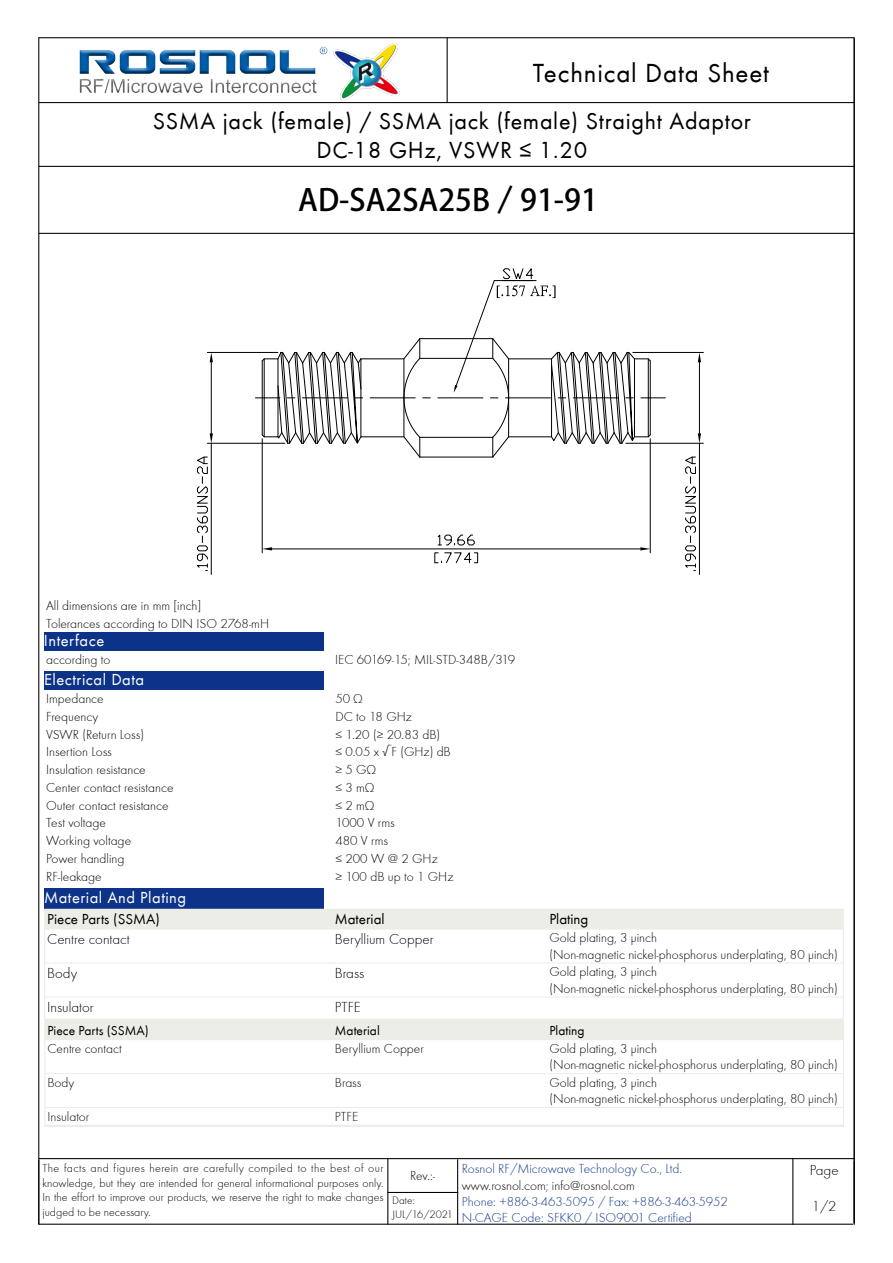
<style>
.page{position:relative;width:893px;height:1263px;background:#fff}
.page>*{position:absolute;margin:0;border:0;box-sizing:border-box;transform-origin:0 0}
.t1{font:700 30px "Adobe Fan Heiti Std";color:#000}
.t2{font:27px "Futura T";letter-spacing:.03em;color:#000}
.t3{font:24px/28.8px "Futura T";letter-spacing:.03em;color:#000;text-align:center}
.t4{font:16.5px "Futura T";letter-spacing:.03em;color:#fff}
.t5{font:15px "Futura T Ligh";color:#000}
.t6{font:15px "Futura T";color:#000}
.t7{font:13.5px/16.2px "Futura T Ligh";color:#000}
.t8{font:13.5px/16.2px "Futura T Ligh";color:#0c3388}
.t9{font:13.5px "Futura T";color:#000}
.t10{font:12px/14.4px "Futura T Ligh";color:#000;text-align:justify}
.t11{font:11.25px/13.5px "Futura T Ligh";color:#000}
.s1{color:#000}
</style>
<div class="page">
<hr style="left:38px;top:1160px;width:1px;height:65px;background:#000">
<hr style="left:39px;top:37px;width:815px;height:1px;background:#000">
<hr style="left:39px;top:1158px;width:815px;height:1px;background:#000">
<hr style="left:38px;top:37px;width:1px;height:1187px;background:#000">
<hr style="left:854px;top:37px;width:1px;height:1186px;background:#000">
<hr style="left:39px;top:1224px;width:814px;height:1px;background:#000">
<hr style="left:854px;top:1161px;width:1px;height:64px;background:#000">
<hr style="left:792px;top:1158px;width:1px;height:67px;background:#000">
<hr style="left:387px;top:1158px;width:1px;height:66px;background:#000">
<hr style="left:388px;top:1192px;width:70px;height:1px;background:#000">
<hr style="left:457px;top:1159px;width:1px;height:65px;background:#000">
<hr style="left:39px;top:166px;width:815px;height:1px;background:#000">
<hr style="left:39px;top:102px;width:815px;height:1px;background:#000">
<hr style="left:447px;top:38px;width:1px;height:64px;background:#000">
<hr style="left:39px;top:233px;width:815px;height:1px;background:#000">
<img style="left:79px;top:43px;width:321px;height:57px">
<div style="left:44px;top:632px;width:279px;height:19px;background:#0c3388"></div>
<div style="left:44px;top:671px;width:279px;height:18px;background:#0c3388"></div>
<div style="left:44px;top:889px;width:279px;height:20px;background:#0c3388"></div>
<div style="left:45px;top:1021px;width:798px;height:105px;background:#edede8"></div>
<div style="left:46px;top:1040px;width:796px;height:85px;background:#fff"></div>
<hr style="left:45px;top:1073px;width:288px;height:1px;background:#edede8">
<hr style="left:333px;top:1073px;width:214px;height:1px;background:#edede8">
<hr style="left:547px;top:1073px;width:296px;height:1px;background:#edede8">
<hr style="left:45px;top:1107px;width:288px;height:1px;background:#edede8">
<hr style="left:333px;top:1107px;width:214px;height:1px;background:#edede8">
<hr style="left:547px;top:1107px;width:296px;height:1px;background:#edede8">
<div style="left:44px;top:1021px;width:800px;height:106px;border:1px solid #edede8"></div>
<div style="left:45px;top:909px;width:798px;height:111px;background:#edede8"></div>
<div style="left:46px;top:930px;width:796px;height:89px;background:#fff"></div>
<hr style="left:45px;top:962px;width:288px;height:1px;background:#edede8">
<hr style="left:333px;top:962px;width:214px;height:1px;background:#edede8">
<hr style="left:547px;top:962px;width:296px;height:1px;background:#edede8">
<hr style="left:45px;top:996px;width:288px;height:1px;background:#edede8">
<hr style="left:333px;top:996px;width:214px;height:1px;background:#edede8">
<hr style="left:547px;top:996px;width:296px;height:1px;background:#edede8">
<div style="left:44px;top:909px;width:800px;height:112px;border:1px solid #edede8"></div>
<hr style="left:420px;top:457px;width:73px;height:1px;background:#000">
<hr style="left:420px;top:437px;width:73px;height:1px;background:#000">
<hr style="left:438px;top:398px;width:45px;height:1px;background:#000">
<hr style="left:420px;top:338px;width:73px;height:1px;background:#000">
<hr style="left:420px;top:358px;width:73px;height:1px;background:#000">
<svg style="left:255px;top:338px;width:175px;height:157px"></svg>
<svg style="left:454px;top:268px;width:211px;height:224px"></svg>
<hr style="left:262px;top:439px;width:1px;height:114px;background:#000">
<hr style="left:650px;top:439px;width:1px;height:114px;background:#000">
<hr style="left:272px;top:549px;width:368px;height:1px;background:#000">
<svg style="left:262px;top:547px;width:10px;height:3px"></svg>
<svg style="left:640px;top:547px;width:10px;height:3px"></svg>
<svg style="left:434px;top:534px;width:41px;height:29px"></svg>
<div style="left:474px;top:553px;width:4px;height:10px;border:1px solid #000"></div>
<hr style="left:207px;top:352px;width:71px;height:1px;background:#000">
<hr style="left:207px;top:443px;width:78px;height:1px;background:#000">
<hr style="left:211px;top:362px;width:1px;height:71px;background:#000">
<hr style="left:211px;top:443px;width:1px;height:131px;background:#000">
<svg style="left:210px;top:352px;width:3px;height:10px"></svg>
<svg style="left:210px;top:433px;width:3px;height:10px"></svg>
<svg style="left:197px;top:457px;width:11px;height:114px"></svg>
<hr style="left:633px;top:352px;width:70px;height:1px;background:#000">
<hr style="left:626px;top:443px;width:77px;height:1px;background:#000">
<hr style="left:699px;top:362px;width:1px;height:71px;background:#000">
<hr style="left:699px;top:443px;width:1px;height:131px;background:#000">
<svg style="left:698px;top:353px;width:3px;height:9px"></svg>
<svg style="left:698px;top:433px;width:3px;height:10px"></svg>
<svg style="left:685px;top:457px;width:11px;height:114px"></svg>
<h2 class="t2" style="left:533px;top:58px;width:238px">Technical Data Sheet</h2>
<h3 class="t3" style="left:153px;top:107px;width:600px">SSMA jack (female) / SSMA jack (female) Straight Adaptor<br>DC-18 GHz, VSWR ≤ 1.20</h3>
<h1 class="t1" style="left:298px;top:182px;width:301px">AD-SA2SA25B／91-91</h1>
<p class="t7" style="left:46px;top:597px;width:225px;line-height:17.7px">All dimensions are in mm [inch]<br>Tolerances according to DIN ISO 2768-mH</p>
<p class="t4" style="left:44px;top:631px;width:62px">Interface</p>
<p class="t4" style="left:44px;top:670px;width:102px">Electrical Data</p>
<p class="t7" style="left:46px;top:652px;width:66px">according to</p>
<p class="t7" style="left:335px;top:652px;width:182px">IEC 60169-15; MIL-STD-348B/319</p>
<p class="t7" style="left:46px;top:691px;width:59px">Impedance</p>
<p class="t7" style="left:335px;top:691px;width:29px">50 Ω</p>
<p class="t7" style="left:46px;top:708px;width:54px">Frequency</p>
<p class="t7" style="left:335px;top:708px;width:78px">DC to 18 GHz</p>
<p class="t7" style="left:46px;top:726px;width:99px">VSWR (Return Loss)</p>
<p class="t7" style="left:335px;top:726px;width:106px">≤ 1.20 (≥ 20.83 dB)</p>
<p class="t7" style="left:46px;top:744px;width:67px">Insertion Loss</p>
<p class="t7" style="left:335px;top:744px;width:117px">≤ 0.05 x √F (GHz) dB</p>
<p class="t7" style="left:46px;top:762px;width:101px">Insulation resistance</p>
<p class="t7" style="left:335px;top:762px;width:42px">≥ 5 GΩ</p>
<p class="t7" style="left:46px;top:779px;width:129px">Center contact resistance</p>
<p class="t7" style="left:335px;top:779px;width:40px">≤ 3 mΩ</p>
<p class="t7" style="left:46px;top:797px;width:124px">Outer contact resistance</p>
<p class="t7" style="left:335px;top:797px;width:40px">≤ 2 mΩ</p>
<p class="t7" style="left:46px;top:815px;width:61px">Test voltage</p>
<p class="t7" style="left:335px;top:815px;width:61px">1000 V rms</p>
<p class="t7" style="left:46px;top:833px;width:87px">Working voltage</p>
<p class="t7" style="left:335px;top:833px;width:54px">480 V rms</p>
<p class="t7" style="left:46px;top:850px;width:80px">Power handling</p>
<p class="t7" style="left:335px;top:850px;width:104px">≤ 200 W @ 2 GHz</p>
<p class="t7" style="left:46px;top:868px;width:57px">RF-leakage</p>
<p class="t7" style="left:335px;top:868px;width:120px">≥ 100 dB up to 1 GHz</p>
<p class="t4" style="left:44px;top:888px;width:144px">Material And Plating</p>
<p class="t6" style="left:47px;top:911px;width:114px">Piece Parts (SSMA)</p>
<p class="t6" style="left:335px;top:911px;width:51px">Material</p>
<p class="t6" style="left:549px;top:911px;width:41px">Plating</p>
<p class="t5" style="left:47px;top:931px;width:84px">Centre contact</p>
<p class="t5" style="left:335px;top:931px;width:100px">Beryllium Copper</p>
<p class="t7" style="left:549px;top:930px;width:290px">Gold plating, 3 µinch<br>(Non-magnetic nickel-phosphorus underplating, 80 µinch)</p>
<p class="t5" style="left:47px;top:965px;width:31px">Body</p>
<p class="t5" style="left:335px;top:965px;width:31px">Brass</p>
<p class="t7" style="left:549px;top:964px;width:290px">Gold plating, 3 µinch<br>(Non-magnetic nickel-phosphorus underplating, 80 µinch)</p>
<p class="t5" style="left:47px;top:998px;width:48px">Insulator</p>
<p class="t5" style="left:335px;top:998px;width:27px">PTFE</p>
<p class="t9" style="left:47px;top:1023px;width:103px">Piece Parts (SSMA)</p>
<p class="t9" style="left:335px;top:1023px;width:46px">Material</p>
<p class="t9" style="left:549px;top:1023px;width:37px">Plating</p>
<p class="t7" style="left:47px;top:1041px;width:76px">Centre contact</p>
<p class="t7" style="left:335px;top:1041px;width:90px">Beryllium Copper</p>
<p class="t7" style="left:549px;top:1041px;width:290px">Gold plating, 3 µinch<br>(Non-magnetic nickel-phosphorus underplating, 80 µinch)</p>
<p class="t7" style="left:47px;top:1075px;width:28px">Body</p>
<p class="t7" style="left:335px;top:1075px;width:28px">Brass</p>
<p class="t7" style="left:549px;top:1075px;width:290px">Gold plating, 3 µinch<br>(Non-magnetic nickel-phosphorus underplating, 80 µinch)</p>
<p class="t7" style="left:47px;top:1109px;width:43px">Insulator</p>
<p class="t7" style="left:335px;top:1109px;width:25px">PTFE</p>
<p class="t10" style="left:43px;top:1161px;width:343px">The facts and figures herein are carefully compiled to the best of our knowledge, but they are intended for general informational purposes only.<br>In the effort to improve our products, we reserve the right to make changes judged to be necessary.</p>
<p class="t7" style="left:410px;top:1168px;width:26px">Rev.:-</p>
<p class="t11" style="left:392px;top:1194px;width:62px">Date:<br>JUL/16/2021</p>
<p class="t8" style="left:462px;top:1161px;width:268px">Rosnol RF/Microwave Technology Co., Ltd. <span class="s1">www.rosnol.com</span>; <span class="s1">info@rosnol.com<br></span>Phone: +886-3-463-5095 / Fax: +886-3-463-5952<br>N-CAGE Code: SFKK0 / ISO9001 Certified</p>
<p class="t5" style="left:810px;top:1162px;width:30px">Page</p>
<p class="t5" style="left:812px;top:1198px;width:26px">1/2</p>
</div>
